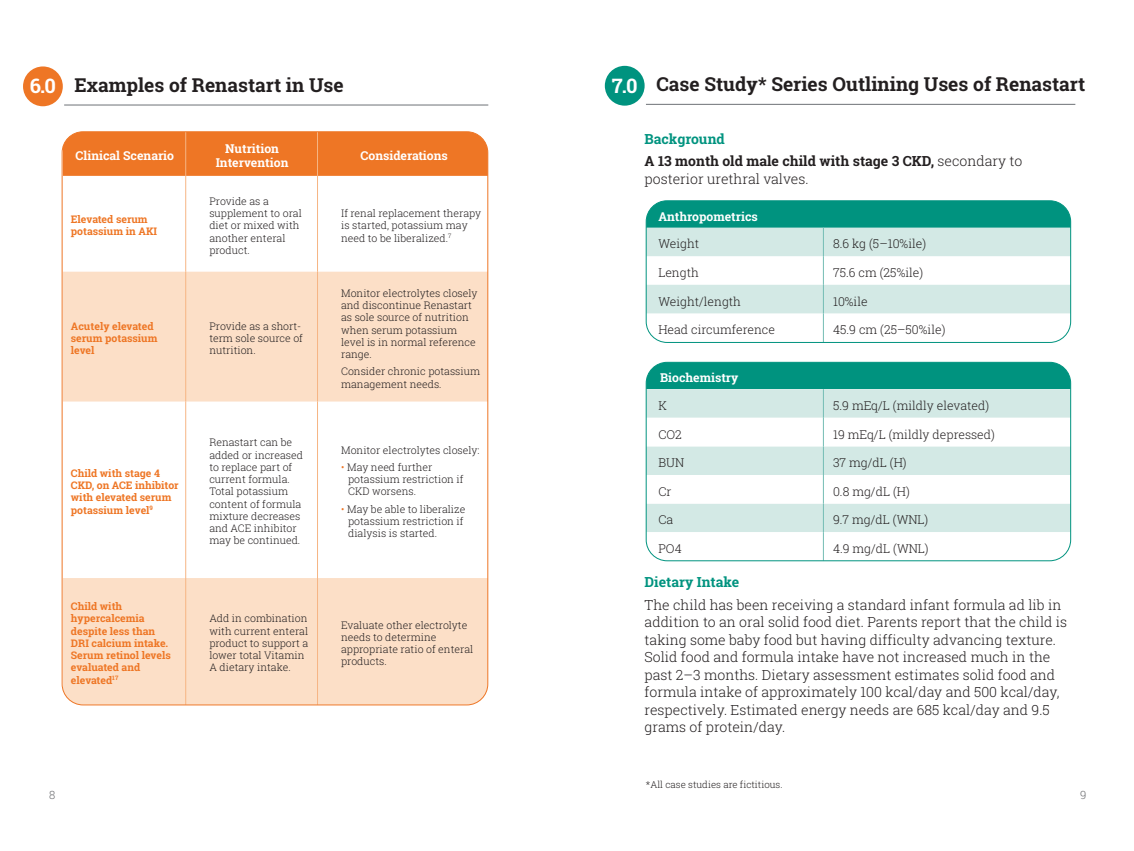
<style>
.page{position:relative;width:1134px;height:851px;background:#fff}
.page>*{position:absolute;margin:0;border:0;box-sizing:border-box;transform-origin:0 0}
.t1{font:700 19.25px "Roboto Slab";color:#231f20}
.t2{font:300 14px/17.5px "Roboto Slab";color:#231f20}
.t3{font:700 14px/22.6px "Roboto Slab";color:#231f20}
.t4{font:700 14px "Roboto Slab";color:#00937f}
.t5{font:300 12.25px "Roboto Slab";color:#231f20}
.t6{font:700 12.25px/14px "Roboto Slab";color:#fff;text-align:center}
.t7{font:300 11.38px "Roboto Slab";color:#6c6d70}
.t8{font:300 10.5px/12.2px "Roboto Slab";color:#231f20}
.t9{font:700 10.5px/12.2px "Roboto Slab";color:#ee7625}
.t10{font:300 9.62px "Roboto Slab";color:#231f20}
.s1{font-size:20.12px;color:#fff}
.s2{color:#ee7625}
.s3{color:#00937f}
.s4{font-weight:300}
</style>
<div class="page">
<div style="left:646px;top:362px;width:425px;height:27px;background:#00937f"></div>
<div style="left:648px;top:389px;width:421px;height:29px;background:#d3e9e5"></div>
<svg style="left:646px;top:418px;width:425px;height:142px"></svg>
<svg style="left:823px;top:389px;width:1px;height:170px"></svg>
<div style="left:646px;top:362px;width:425px;height:199px;border:1px solid #00937f;border-radius:21px"></div>
<div style="left:646px;top:201px;width:425px;height:26px;background:#00937f"></div>
<svg style="left:646px;top:227px;width:425px;height:115px"></svg>
<div style="left:646px;top:200px;width:425px;height:143px;border:1px solid #00937f;border-radius:21px"></div>
<div style="left:63px;top:133px;width:425px;height:43px;background:#ee7625"></div>
<svg style="left:63px;top:272px;width:425px;height:432px;fill:#fcdfc7"></svg>
<hr style="left:185px;top:132px;width:1px;height:44px;background:#f6b584">
<hr style="left:317px;top:132px;width:1px;height:44px;background:#f6b584">
<hr style="left:185px;top:176px;width:1px;height:96px;background:#f6b584">
<hr style="left:317px;top:176px;width:1px;height:96px;background:#f6b584">
<hr style="left:185px;top:272px;width:1px;height:129px;background:#f6b584">
<hr style="left:317px;top:272px;width:1px;height:129px;background:#f6b584">
<hr style="left:185px;top:401px;width:1px;height:177px;background:#f6b584">
<hr style="left:317px;top:401px;width:1px;height:177px;background:#f6b584">
<hr style="left:185px;top:578px;width:1px;height:126px;background:#f6b584">
<hr style="left:317px;top:578px;width:1px;height:126px;background:#f6b584">
<hr style="left:64px;top:104px;width:424px;height:2px;background:#7e8286">
<div style="left:23px;top:66px;width:40px;height:40px;background:#ee7625;border-radius:50%"></div>
<hr style="left:646px;top:104px;width:429px;height:1px;background:#7e8286">
<div style="left:605px;top:66px;width:40px;height:40px;background:#00937f;border-radius:50%"></div>
<h1 class="t1" style="left:30px;top:72px;width:315px"><span class="s1">6.0</span> Examples of Renastart in Use</h1>
<p class="t6" style="left:76px;top:149px;width:100px">Clinical Scenario</p>
<p class="t6" style="left:216px;top:142px;width:74px">Nutrition<br>Intervention</p>
<p class="t6" style="left:361px;top:149px;width:89px">Considerations</p>
<p class="t9" style="left:71px;top:213px;width:88px">Elevated serum potassium in AKI</p>
<p class="t8" style="left:209px;top:194px;width:94px">Provide as a supplement to oral diet or mixed with another enteral product.</p>
<p class="t9" style="left:71px;top:320px;width:88px">Acutely elevated serum potassium level</p>
<p class="t8" style="left:209px;top:319px;width:95px">Provide as a short&shy;term sole source of nutrition.</p>
<p class="t8" style="left:341px;top:207px;width:142px">If renal replacement therapy is started, potassium may need to be liberalized.<sup>7</sup></p>
<p class="t8" style="left:341px;top:286px;width:138px">Monitor electrolytes closely and discontinue Renastart as sole source of nutrition when serum potassium level is in normal reference range.</p>
<p class="t8" style="left:341px;top:365px;width:141px">Consider chronic potassium management needs.</p>
<p class="t9" style="left:71px;top:467px;width:109px">Child with stage 4<br>CKD, on ACE inhibitor with elevated serum potassium level<sup>9</sup></p>
<p class="t9" style="left:71px;top:600px;width:101px">Child with hypercalcemia despite less than<br>DRI calcium intake.<br>Serum retinol levels evaluated and elevated<sup>17</sup></p>
<p class="t8" style="left:209px;top:436px;width:95px">Renastart can be added or increased to replace part of current formula.<br>Total potassium content of formula mixture decreases and ACE inhibitor may be continued.</p>
<p class="t8" style="left:341px;top:443px;width:140px">Monitor electrolytes closely:</p>
<p class="t8" style="left:348px;top:460px;width:117px;text-indent:-7px"><span class="s2">•</span> May need further potassium restriction if<br>CKD worsens.</p>
<p class="t8" style="left:348px;top:502px;width:119px;text-indent:-7px"><span class="s2">•</span> May be able to liberalize potassium restriction if dialysis is started.</p>
<p class="t8" style="left:209px;top:612px;width:100px">Add in combination with current enteral product to support a lower total Vitamin<br>A dietary intake.</p>
<p class="t8" style="left:341px;top:618px;width:134px">Evaluate other electrolyte needs to determine appropriate ratio of enteral products.</p>
<h1 class="t1" style="left:612px;top:71px;width:475px"><span class="s1">7.0</span> Case Study* Series Outlining Uses of Renastart</h1>
<h2 class="t3" style="left:645px;top:127px;width:379px"><span class="s3">Background<br></span>A 13 month old male child with stage 3 CKD, <span class="s4">secondary to</span></h2>
<h2 class="t2" style="left:645px;top:170px;width:165px">posterior urethral valves.</h2>
<p class="t6" style="left:658px;top:209px;width:101px">Anthropometrics</p>
<p class="t5" style="left:658px;top:235px;width:42px">Weight</p>
<p class="t5" style="left:833px;top:235px;width:95px">8.6 kg (5–10%ile)</p>
<p class="t5" style="left:658px;top:264px;width:42px">Length</p>
<p class="t5" style="left:833px;top:264px;width:92px">75.6 cm (25%ile)</p>
<p class="t5" style="left:658px;top:293px;width:84px">Weight/length</p>
<p class="t5" style="left:833px;top:293px;width:36px">10%ile</p>
<p class="t5" style="left:658px;top:321px;width:118px">Head circumference</p>
<p class="t5" style="left:833px;top:321px;width:114px">45.9 cm (25–50%ile)</p>
<p class="t6" style="left:660px;top:370px;width:80px">Biochemistry</p>
<p class="t5" style="left:658px;top:397px;width:10px">K</p>
<p class="t5" style="left:833px;top:397px;width:158px">5.9 mEq/L (mildly elevated)</p>
<p class="t5" style="left:658px;top:425px;width:25px">CO2</p>
<p class="t5" style="left:833px;top:425px;width:163px">19 mEq/L (mildly depressed)</p>
<p class="t5" style="left:658px;top:454px;width:27px">BUN</p>
<p class="t5" style="left:833px;top:454px;width:75px">37 mg/dL (H)</p>
<p class="t5" style="left:658px;top:483px;width:14px">Cr</p>
<p class="t5" style="left:833px;top:483px;width:78px">0.8 mg/dL (H)</p>
<p class="t5" style="left:658px;top:511px;width:16px">Ca</p>
<p class="t5" style="left:833px;top:511px;width:97px">9.7 mg/dL (WNL)</p>
<p class="t5" style="left:658px;top:540px;width:25px">PO4</p>
<p class="t5" style="left:833px;top:540px;width:97px">4.9 mg/dL (WNL)</p>
<h2 class="t4" style="left:645px;top:572px;width:96px">Dietary Intake</h2>
<p class="t2" style="left:645px;top:595px;width:424px">The child has been receiving a standard infant formula ad lib in addition to an oral solid food diet. Parents report that the child is taking some baby food but having difficulty advancing texture.<br>Solid food and formula intake have not increased much in the past 2–3 months. Dietary assessment estimates solid food and formula intake of approximately 100 kcal/day and 500 kcal/day, respectively. Estimated energy needs are 685 kcal/day and 9.5 grams of protein/day.</p>
<p class="t10" style="left:646px;top:777px;width:138px">*All case studies are fictitious.</p>
<p class="t7" style="left:49px;top:787px;width:8px">8</p>
<p class="t7" style="left:1080px;top:787px;width:8px">9</p>
</div>
